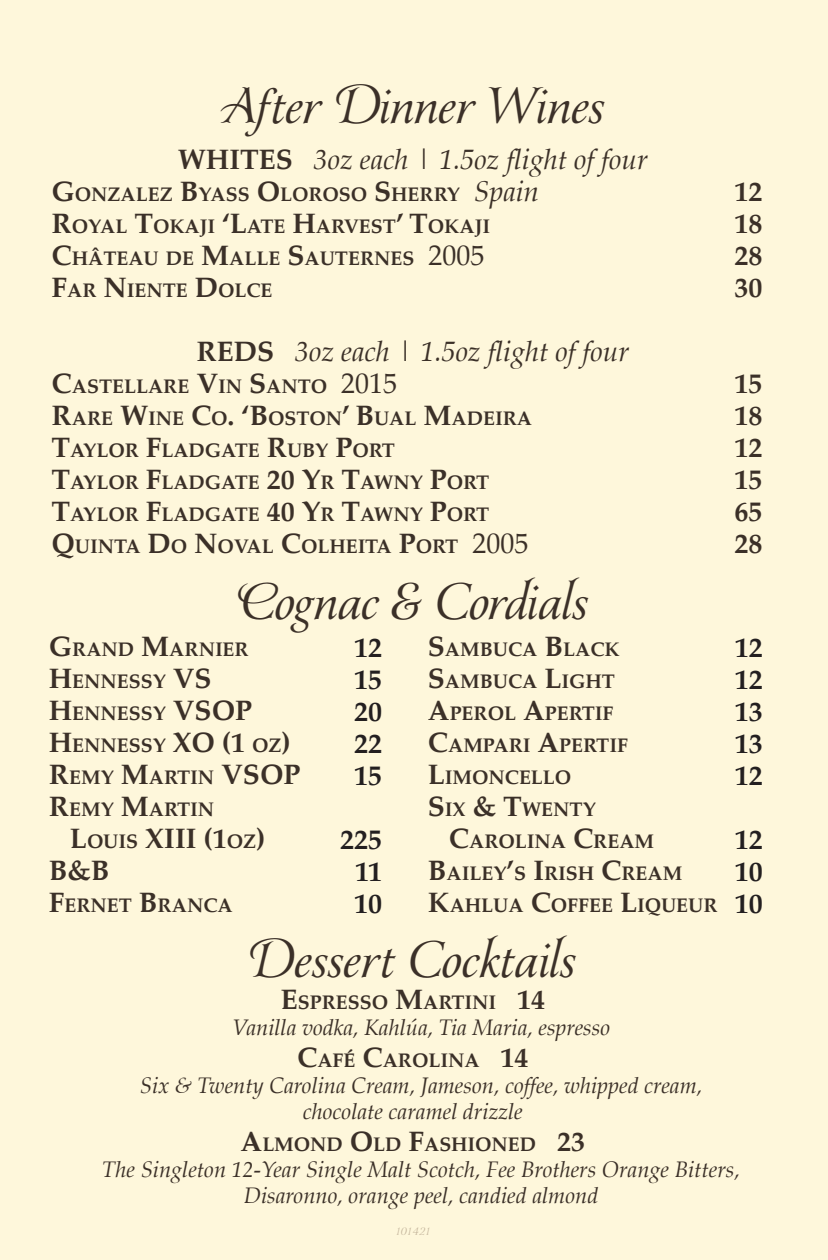
<style>
.page{position:relative;width:828px;height:1260px;background:#fef7db}
.page>*{position:absolute;margin:0;border:0;box-sizing:border-box;transform-origin:0 0}
.t1{font:italic 48px "Yana";color:#3b3028}
.t2{font:italic 28px "Palatino";color:#3b3028}
.t3{font:700 28px/32px "Palatino";color:#3b3028}
.t4{font:700 28px/32px "Palatino";color:#231f20;text-align:justify}
.t5{font:italic 22px/26px "Palatino";color:#3b3028}
.t6{font:700 19.6px/32px "Palatino";color:#3b3028}
.t7{font:italic 10px "Yana";letter-spacing:.1em;color:#c3b49b}
.s1{font-family:"Yana I Swash Caps I"}
.s2{font-weight:700;font-style:normal}
.s3{font-size:28px}
.s4{font-weight:400;font-style:italic;font-size:28px}
.s5{font-weight:400;font-size:28px}
.s6{font-size:19.6px}
</style>
<div class="page">
<h1 class="t1" style="left:221px;top:76px;width:385px"><span class="s1">A</span>fter <span class="s1">D</span>inner Wines</h1>
<h2 class="t2" style="left:178px;top:137px;width:472px"><span class="s2">WHITES</span> 3oz each | 1.5oz flight of four</h2>
<p class="t6" style="left:52px;top:178px;width:489px"><span class="s3">G</span>ONZALEZ <span class="s3">B</span>YASS <span class="s3">O</span>LOROSO <span class="s3">S</span>HERRY <span class="s4">Spain</span></p>
<h2 class="t3" style="left:735px;top:175px;width:29px">12</h2>
<p class="t6" style="left:52px;top:210px;width:440px"><span class="s3">R</span>OYAL <span class="s3">T</span>OKAJI <span class="s3">‘L</span>ATE <span class="s3">H</span>ARVEST<span class="s3">’ T</span>OKAJI</p>
<h2 class="t3" style="left:735px;top:207px;width:29px">18</h2>
<p class="t6" style="left:52px;top:242px;width:434px"><span class="s3">C</span>HÂTEAU DE <span class="s3">M</span>ALLE <span class="s3">S</span>AUTERNES <span class="s5">2005</span></p>
<h2 class="t3" style="left:735px;top:239px;width:29px">28</h2>
<p class="t6" style="left:52px;top:274px;width:223px"><span class="s3">F</span>AR <span class="s3">N</span>IENTE <span class="s3">D</span>OLCE</p>
<h2 class="t3" style="left:735px;top:271px;width:29px">30</h2>
<h2 class="t2" style="left:197px;top:329px;width:434px"><span class="s2">REDS</span> 3oz each | 1.5oz flight of four</h2>
<p class="t6" style="left:52px;top:370px;width:347px"><span class="s3">C</span>ASTELLARE <span class="s3">V</span>IN <span class="s3">S</span>ANTO <span class="s5">2015</span></p>
<h2 class="t3" style="left:735px;top:367px;width:29px">15</h2>
<p class="t6" style="left:52px;top:402px;width:482px"><span class="s3">R</span>ARE <span class="s3">W</span>INE <span class="s3">C</span>O<span class="s3">. ‘B</span>OSTON<span class="s3">’ B</span>UAL <span class="s3">M</span>ADEIRA</p>
<h2 class="t3" style="left:735px;top:399px;width:29px">18</h2>
<p class="t6" style="left:52px;top:434px;width:345px"><span class="s3">T</span>AYLOR <span class="s3">F</span>LADGATE <span class="s3">R</span>UBY <span class="s3">P</span>ORT</p>
<h2 class="t3" style="left:735px;top:431px;width:29px">12</h2>
<p class="t6" style="left:52px;top:466px;width:439px"><span class="s3">T</span>AYLOR <span class="s3">F</span>LADGATE <span class="s3">20 Y</span>R <span class="s3">T</span>AWNY <span class="s3">P</span>ORT</p>
<h2 class="t3" style="left:735px;top:463px;width:29px">15</h2>
<p class="t6" style="left:52px;top:498px;width:439px"><span class="s3">T</span>AYLOR <span class="s3">F</span>LADGATE <span class="s3">40 Y</span>R <span class="s3">T</span>AWNY <span class="s3">P</span>ORT</p>
<h2 class="t3" style="left:735px;top:495px;width:29px">65</h2>
<p class="t6" style="left:52px;top:530px;width:478px"><span class="s3">Q</span>UINTA <span class="s3">D</span>O <span class="s3">N</span>OVAL <span class="s3">C</span>OLHEITA <span class="s3">P</span>ORT <span class="s5">2005</span></p>
<h2 class="t3" style="left:735px;top:527px;width:29px">28</h2>
<h1 class="t1" style="left:238px;top:572px;width:352px"><span class="s1">C</span>ognac &amp; Cordials</h1>
<p class="t6" style="left:49px;top:633px;width:253px"><span class="s3">G</span>RAND <span class="s3">M</span>ARNIER<br><span class="s3">H</span>ENNESSY <span class="s3">VS<br>H</span>ENNESSY <span class="s3">VSOP<br>H</span>ENNESSY <span class="s3">XO (1</span> OZ<span class="s3">)<br>R</span>EMY <span class="s3">M</span>ARTIN <span class="s3">VSOP<br>R</span>EMY <span class="s3">M</span>ARTIN</p>
<h2 class="t3" style="left:49px;top:822px;width:218px;text-indent:21px">L<span class="s6">OUIS</span> XIII (1<span class="s6">OZ</span>)<br>B&amp;B</h2>
<p class="t6" style="left:49px;top:889px;width:185px"><span class="s3">F</span>ERNET <span class="s3">B</span>RANCA</p>
<h2 class="t4" style="left:354px;top:630px;width:29px">12<br>15<br>20<br>22<br>15</h2>
<h2 class="t4" style="left:340px;top:822px;width:43px;text-align:center">225<br>11<br>10</h2>
<p class="t6" style="left:428px;top:633px;width:202px"><span class="s3">S</span>AMBUCA <span class="s3">B</span>LACK<br><span class="s3">S</span>AMBUCA <span class="s3">L</span>IGHT<br><span class="s3">A</span>PEROL <span class="s3">A</span>PERTIF<br><span class="s3">C</span>AMPARI <span class="s3">A</span>PERTIF<br><span class="s3">L</span>IMONCELLO<br><span class="s3">S</span>IX <span class="s3">&amp; T</span>WENTY</p>
<p class="t6" style="left:428px;top:825px;width:291px;text-indent:21px"><span class="s3">C</span>AROLINA <span class="s3">C</span>REAM<br><span class="s3">B</span>AILEY<span class="s3">’</span>S <span class="s3">I</span>RISH <span class="s3">C</span>REAM<br><span class="s3">K</span>AHLUA <span class="s3">C</span>OFFEE <span class="s3">L</span>IQUEUR</p>
<h2 class="t4" style="left:735px;top:630px;width:29px">12<br>12<br>13<br>13<br>12</h2>
<h2 class="t4" style="left:735px;top:822px;width:29px">12<br>10<br>10</h2>
<h1 class="t1" style="left:250px;top:930px;width:328px"><span class="s1">D</span>essert Cocktails</h1>
<p class="t6" style="left:281px;top:986px;width:266px"><span class="s3">E</span>SPRESSO <span class="s3">M</span>ARTINI <span class="s3">14</span></p>
<p class="t5" style="left:232px;top:1015px;width:380px">Vanilla vodka, Kahlúa, Tia Maria, espresso</p>
<p class="t6" style="left:297px;top:1044px;width:233px"><span class="s3">C</span>AFÉ <span class="s3">C</span>AROLINA <span class="s3">14</span></p>
<p class="t5" style="left:303px;top:1073px;width:401px;text-indent:-163px">Six &amp; Twenty Carolina Cream, Jameson, coffee, whipped cream, chocolate caramel drizzle</p>
<p class="t6" style="left:241px;top:1128px;width:346px"><span class="s3">A</span>LMOND <span class="s3">O</span>LD <span class="s3">F</span>ASHIONED <span class="s3">23</span></p>
<p class="t5" style="left:102px;top:1157px;width:639px;text-align:center">The Singleton 12-Year Single Malt Scotch, Fee Brothers Orange Bitters,<br>Disaronno, orange peel, candied almond</p>
<p class="t7" style="left:397px;top:1226px;width:34px">101421</p>
</div>
